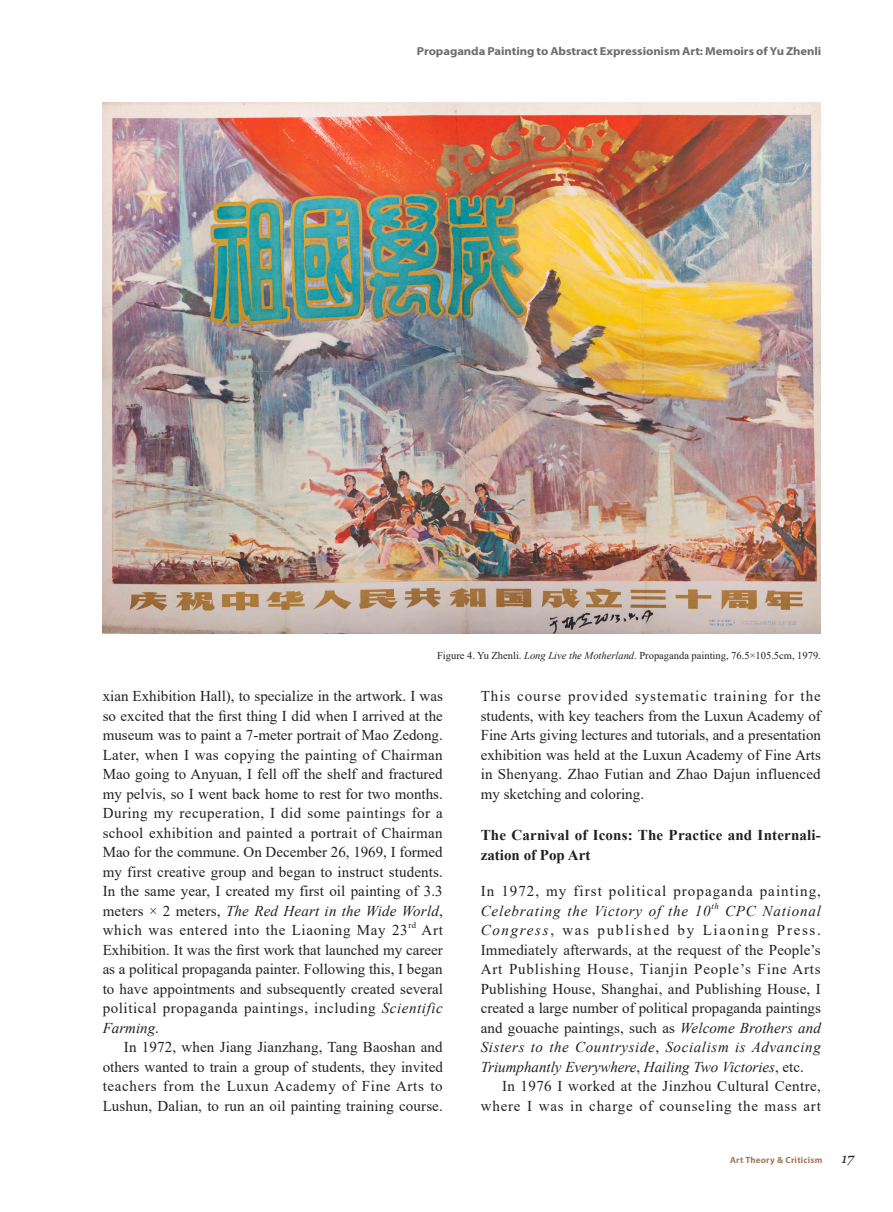
<style>
.page{position:relative;width:893px;height:1212px;background:#fff}
.page>*{position:absolute;margin:0;border:0;box-sizing:border-box;transform-origin:0 0}
.t1{font:15px/19.5px "Times New Roman";letter-spacing:.025em;color:#231f20;text-align:justify}
.t2{font:15px/19.5px "Times New Roman";letter-spacing:.07em;color:#231f20}
.t3{font:700 15px/19.5px "Times New Roman";letter-spacing:.01em;color:#231f20}
.t4{font:italic 13.5px "Georgia";color:#231f20}
.t5{font:700 11.55px "Myriad Pro";letter-spacing:-.005em;color:#6c6d70;scale:1.09 1}
.t6{font:10.5px "Times New Roman";color:#231f20}
.t7{font:700 9px "Myriad Pro";letter-spacing:.025em;color:#a77859}
.t8{font:italic 8.7px "Times New Roman";color:#231f20}
.t9{font:8.7px "Times New Roman";color:#231f20}
.s1{font-style:italic}
</style>
<div class="page">
<img style="left:103px;top:103px;width:718px;height:530px">
<p class="t5" style="left:417px;top:44px;width:373px">Propaganda Painting to Abstract Expressionism Art: Memoirs of Yu Zhenli</p>
<p class="t6" style="left:437px;top:648px;width:385px">Figure 4. Yu Zhenli. <span class="s1">Long Live the Motherland</span>. Propaganda painting, 76.5×105.5cm, 1979.</p>
<p class="t1" style="left:103px;top:686px;width:342px">xian Exhibition Hall), to specialize in the artwork. I was so excited that the first thing I did when I arrived at the museum was to paint a 7-meter portrait of Mao Zedong.<br>Later, when I was copying the painting of Chairman Mao going to Anyuan, I fell off the shelf and fractured my pelvis, so I went back home to rest for two months.<br>During my recuperation, I did some paintings for a school exhibition and painted a portrait of Chairman Mao for the commune. On December 26, 1969, I formed my first creative group and began to instruct students.<br>In the same year, I created my first oil painting of 3.3 meters × 2 meters, <span class="s1">The Red Heart in the Wide World</span>, which was entered into the Liaoning May 23</p>
<p class="t9" style="left:409px;top:919px;width:9px">rd</p>
<p class="t1" style="left:103px;top:920px;width:342px;text-indent:319px">Art Exhibition. It was the first work that launched my career as a political propaganda painter. Following this, I began to have appointments and subsequently created several political propaganda paintings, including <span class="s1">Scientific Farming</span>.</p>
<p class="t1" style="left:103px;top:1037px;width:342px;text-indent:21px">In 1972, when Jiang Jianzhang, Tang Baoshan and others wanted to train a group of students, they invited teachers from the Luxun Academy of Fine Arts to Lushun, Dalian, to run an oil painting training course.</p>
<p class="t1" style="left:481px;top:686px;width:342px">This course provided systematic training for the students, with key teachers from the Luxun Academy of Fine Arts giving lectures and tutorials, and a presentation exhibition was held at the Luxun Academy of Fine Arts in Shenyang. Zhao Futian and Zhao Dajun influenced my sketching and coloring.</p>
<p class="t3" style="left:481px;top:825px;width:342px">The Carnival of Icons: The Practice and Internali&shy;zation of Pop Art</p>
<p class="t2" style="left:481px;top:881px;width:342px">In 1972, my first political propaganda painting,<br><span class="s1">Celebrating the Victory of the 10</span></p>
<p class="t8" style="left:711px;top:900px;width:9px">th</p>
<p class="t1" style="left:481px;top:900px;width:342px;text-indent:244px"><span class="s1">CPC National Congress</span>, was published by Liaoning Press.<br>Immediately afterwards, at the request of the People’s Art Publishing House, Tianjin People’s Fine Arts Publishing House, Shanghai, and Publishing House, I created a large number of political propaganda paintings and gouache paintings, such as <span class="s1">Welcome Brothers and Sisters to the Countryside</span>, <span class="s1">Socialism is Advancing Triumphantly Everywhere</span>, <span class="s1">Hailing Two Victories</span>, etc.</p>
<p class="t1" style="left:481px;top:1076px;width:342px;text-align:right">In 1976 I worked at the Jinzhou Cultural Centre, where I was in charge of counseling the mass art</p>
<p class="t7" style="left:730px;top:1154px;width:94px">Art Theory &amp; Criticism</p>
<p class="t4" style="left:841px;top:1150px;width:14px">17</p>
</div>
